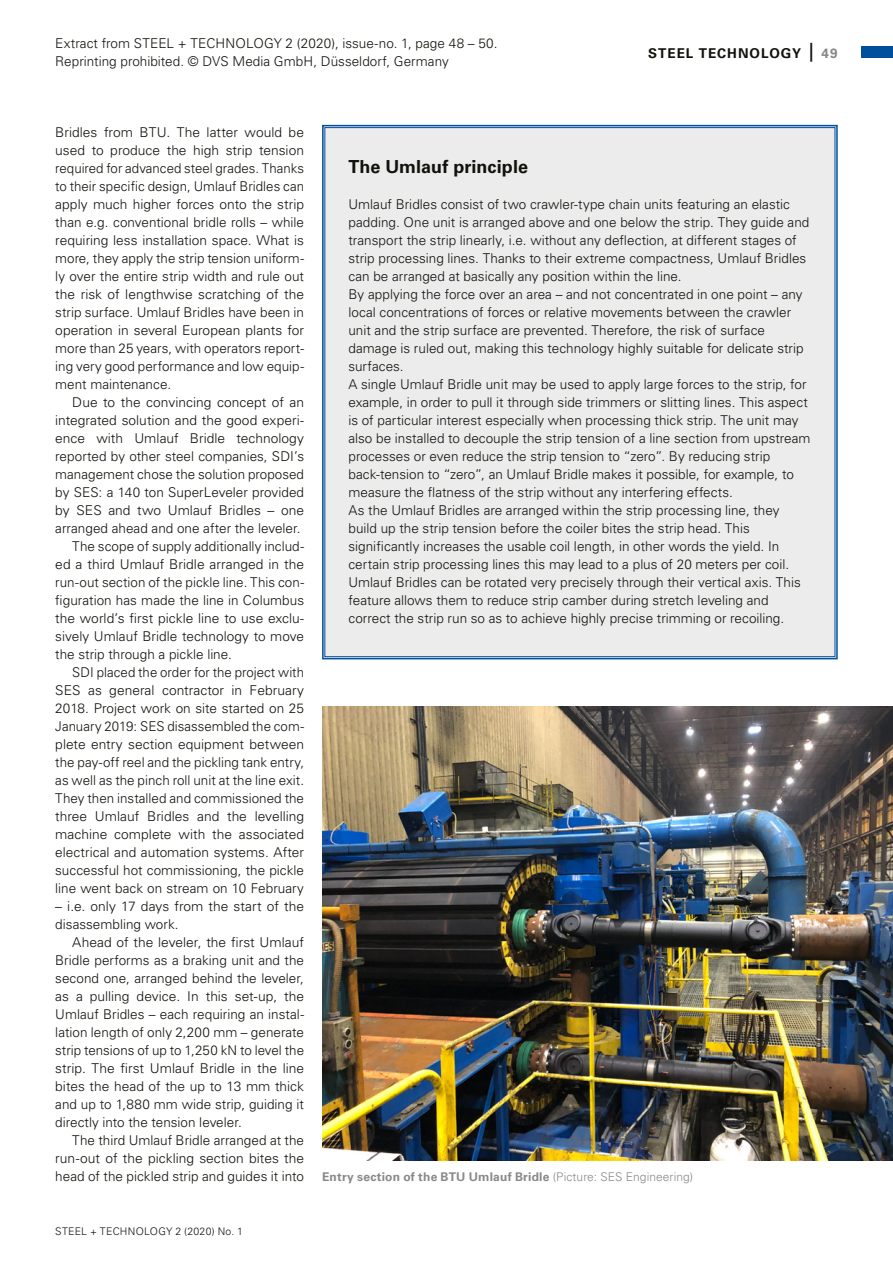
<style>
.page{position:relative;width:893px;height:1263px;background:#fff}
.page>*{position:absolute;margin:0;border:0;box-sizing:border-box;transform-origin:0 0}
.Kasten_Überschrift_E{font:700 18px "Univers LT Std";letter-spacing:.005em;color:#12120d}
.Fließtext_mit_Einzug{font:300 13.5px/18px "Univers LT Std";color:#12120d;text-align:justify}
.Kasten_Fließtext_E{font:300 13.5px/18px "Univers LT Std";color:#12120d}
.Fließtext_E{font:300 13.5px "Univers LT Std";letter-spacing:.005em;color:#12120d}
.t1{font:700 13.5px "Univers LT Std";letter-spacing:.075em;color:#12120d}
.Bildunterschrift_E{font:700 12px "Univers LT Std";letter-spacing:.02em;color:#878988}
.t2{font:300 10.5px "Univers LT Std";letter-spacing:.025em;color:#12120d}
.s1{font-size:18.9px}
.s2{color:#878988}
.s3{font-weight:300}
</style>
<div class="page">
<div style="left:861px;top:47px;width:32px;height:11px;background:#004e9e"></div>
<img style="left:322px;top:707px;width:571px;height:454px">
<div style="left:322px;top:124px;width:516px;height:536px;background:#ececec"></div>
<p class="Fließtext_E" style="left:55px;top:35px;width:444px">Extract from STEEL + TECHNOLOGY 2 (2020), issue-no. 1, page 48 – 50.</p>
<p class="Fließtext_E" style="left:55px;top:53px;width:395px">Reprinting prohibited. © DVS Media GmbH, Düsseldorf, Germany</p>
<p class="t1" style="left:648px;top:45px;width:191px">STEEL TECHNOLOGY <span class="s1">|</span> <span class="s2">49</span></p>
<p class="Fließtext_mit_Einzug" style="left:55px;top:124px;width:250px">Bridles from BTU. The latter would be used to produce the high strip tension required for advanced steel grades. Thanks to their specific design, Umlauf Bridles can apply much higher forces onto the strip than e.g. conventional bridle rolls – while requiring less installation space. What is more, they apply the strip tension uniform&shy;ly over the entire strip width and rule out the risk of lengthwise scratching of the strip surface. Umlauf Bridles have been in operation in several European plants for more than 25 years, with operators report&shy;ing very good performance and low equip&shy;ment maintenance.</p>
<p class="Fließtext_mit_Einzug" style="left:55px;top:394px;width:250px;text-indent:17px">Due to the convincing concept of an integrated solution and the good experi&shy;ence with Umlauf Bridle technology reported by other steel companies, SDI’s management chose the solution proposed by SES: a 140 ton SuperLeveler provided by SES and two Umlauf Bridles – one arranged ahead and one after the leveler.</p>
<p class="Fließtext_mit_Einzug" style="left:55px;top:538px;width:250px;text-indent:17px">The scope of supply additionally includ&shy;ed a third Umlauf Bridle arranged in the run-out section of the pickle line. This con&shy;figuration has made the line in Columbus the world’s first pickle line to use exclu&shy;sively Umlauf Bridle technology to move the strip through a pickle line.</p>
<p class="Fließtext_mit_Einzug" style="left:55px;top:664px;width:250px;text-indent:17px">SDI placed the order for the project with SES as general contractor in February 2018. Project work on site started on 25<br>January 2019: SES disassembled the com&shy;plete entry section equipment between the pay-off reel and the pickling tank entry, as well as the pinch roll unit at the line exit.<br>They then installed and commissioned the three Umlauf Bridles and the levelling machine complete with the associated electrical and automation systems. After successful hot commissioning, the pickle line went back on stream on 10 February</p>
<p class="Fließtext_mit_Einzug" style="left:55px;top:898px;width:250px">– i.e. only 17 days from the start of the disassembling work.</p>
<p class="Fließtext_mit_Einzug" style="left:55px;top:934px;width:250px;text-indent:17px">Ahead of the leveler, the first Umlauf Bridle performs as a braking unit and the second one, arranged behind the leveler, as a pulling device. In this set-up, the Umlauf Bridles – each requiring an instal&shy;lation length of only 2,200 mm – generate strip tensions of up to 1,250 kN to level the strip. The first Umlauf Bridle in the line bites the head of the up to 13 mm thick and up to 1,880 mm wide strip, guiding it directly into the tension leveler.</p>
<p class="Fließtext_mit_Einzug" style="left:55px;top:1132px;width:250px;text-indent:17px">The third Umlauf Bridle arranged at the run-out of the pickling section bites the head of the pickled strip and guides it into</p>
<p class="t2" style="left:55px;top:1225px;width:189px">STEEL + TECHNOLOGY 2 (2020) No. 1</p>
<p class="Kasten_Überschrift_E" style="left:348px;top:156px;width:181px">The Umlauf principle</p>
<p class="Kasten_Fließtext_E" style="left:348px;top:196px;width:462px">Umlauf Bridles consist of two crawler-type chain units featuring an elastic padding. One unit is arranged above and one below the strip. They guide and transport the strip linearly, i.e. without any deflection, at different stages of strip processing lines. Thanks to their extreme compactness, Umlauf Bridles can be arranged at basically any position within the line.</p>
<p class="Kasten_Fließtext_E" style="left:348px;top:286px;width:457px">By applying the force over an area – and not concentrated in one point – any local concentrations of forces or relative movements between the crawler unit and the strip surface are prevented. Therefore, the risk of surface damage is ruled out, making this technology highly suitable for delicate strip surfaces.</p>
<p class="Kasten_Fließtext_E" style="left:348px;top:376px;width:464px">A single Umlauf Bridle unit may be used to apply large forces to the strip, for example, in order to pull it through side trimmers or slitting lines. This aspect is of particular interest especially when processing thick strip. The unit may also be installed to decouple the strip tension of a line section from upstream processes or even reduce the strip tension to “zero”. By reducing strip back-tension to “zero”, an Umlauf Bridle makes it possible, for example, to measure the flatness of the strip without any interfering effects.</p>
<p class="Kasten_Fließtext_E" style="left:348px;top:502px;width:442px">As the Umlauf Bridles are arranged within the strip processing line, they build up the strip tension before the coiler bites the strip head. This significantly increases the usable coil length, in other words the yield. In certain strip processing lines this may lead to a plus of 20 meters per coil.</p>
<p class="Kasten_Fließtext_E" style="left:348px;top:574px;width:454px">Umlauf Bridles can be rotated very precisely through their vertical axis. This feature allows them to reduce strip camber during stretch leveling and correct the strip run so as to achieve highly precise trimming or recoiling.</p>
<p class="Bildunterschrift_E" style="left:322px;top:1170px;width:373px">Entry section of the BTU Umlauf Bridle <span class="s3">(Picture: SES Engineering)</span></p>
</div>
